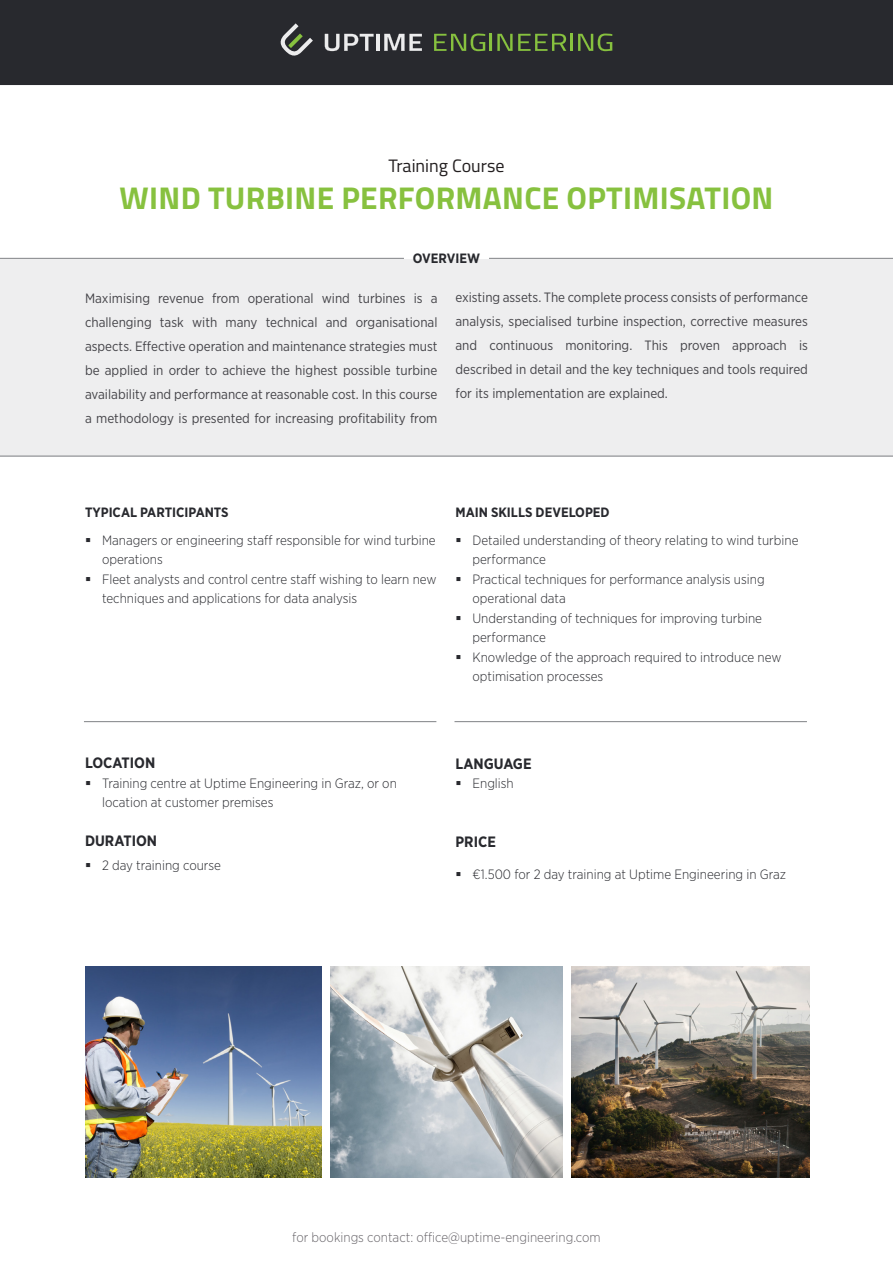
<style>
.page{position:relative;width:893px;height:1263px;background:#fff}
.page>*{position:absolute;margin:0;border:0;box-sizing:border-box;transform-origin:0 0}
.Überschrift_1{font:700 31.5px "Titillium";letter-spacing:.01em;color:#87c13f}
.Überschrift_1-2{font:18px "Titillium";color:#231f20}
.Fließtext{font:700 15px "Gotham Narrow";color:#28292e}
.Fließtext-2{font:13.5px/24px "Gotham Narrow";color:#454449;text-align:justify}
.t1{font:300 13.5px/19.5px "Gotham Narrow";color:#28292e}
.Fließtext-3{font:300 13.5px "Gotham Narrow";color:#676469}
.Fließtext-4{font:700 13.5px "Gotham Narrow";color:#28292e}
</style>
<div class="page">
<div style="left:0;top:0;width:893px;height:85px;background:#28292e"></div>
<svg style="left:276px;top:23px;width:37px;height:37px"></svg>
<svg style="left:325px;top:34px;width:49px;height:17px"></svg>
<hr style="left:376px;top:34px;width:4px;height:17px;background:#ececed">
<svg style="left:384px;top:34px;width:38px;height:17px"></svg>
<svg style="left:434px;top:34px;width:178px;height:17px;background:#495e33"></svg>
<div style="left:0;top:259px;width:893px;height:197px;background:#eeeeef"></div>
<hr style="left:0;top:258px;width:404px;height:1px;background:#808285">
<hr style="left:489px;top:258px;width:404px;height:1px;background:#808285">
<hr style="left:0;top:456px;width:893px;height:1px;background:#808285">
<img style="left:85px;top:966px;width:237px;height:212px">
<img style="left:571px;top:966px;width:238px;height:212px">
<img style="left:330px;top:966px;width:233px;height:212px">
<hr style="left:84px;top:721px;width:352px;height:1px;background:#808285">
<hr style="left:454px;top:721px;width:353px;height:1px;background:#808285">
<p class="Überschrift_1-2" style="left:388px;top:152px;width:117px">Training Course</p>
<p class="Überschrift_1" style="left:120px;top:174px;width:655px">WIND TURBINE PERFORMANCE OPTIMISATION</p>
<p class="Fließtext-4" style="left:413px;top:249px;width:69px">OVERVIEW</p>
<p class="Fließtext-2" style="left:85px;top:286px;width:354px">Maximising revenue from operational wind turbines is a challenging task with many technical and organisational aspects. Effective operation and maintenance strategies must be applied in order to achieve the highest possible turbine availability and performance at reasonable cost. In this course a methodology is presented for increasing profitability from</p>
<p class="Fließtext-2" style="left:455px;top:285px;width:354px">existing assets. The complete process consists of performance analysis, specialised turbine inspection, corrective measures and continuous monitoring. This proven approach is described in detail and the key techniques and tools required for its implementation are explained.</p>
<p class="Fließtext-4" style="left:85px;top:503px;width:145px">TYPICAL PARTICIPANTS</p>
<p class="t1" style="left:102px;top:530px;width:335px">Managers or engineering staff responsible for wind turbine operations</p>
<p class="t1" style="left:102px;top:569px;width:336px">Fleet analysts and control centre staff wishing to learn new techniques and applications for data analysis</p>
<p class="Fließtext-4" style="left:455px;top:503px;width:156px">MAIN SKILLS DEVELOPED</p>
<p class="t1" style="left:472px;top:530px;width:328px">Detailed understanding of theory relating to wind turbine performance</p>
<p class="t1" style="left:472px;top:569px;width:294px">Practical techniques for performance analysis using operational data</p>
<p class="t1" style="left:472px;top:608px;width:291px">Understanding of techniques for improving turbine performance</p>
<p class="t1" style="left:472px;top:647px;width:310px">Knowledge of the approach required to introduce new optimisation processes</p>
<p class="Fließtext" style="left:85px;top:753px;width:72px">LOCATION</p>
<p class="t1" style="left:102px;top:773px;width:296px">Training centre at Uptime Engineering in Graz, or on location at customer premises</p>
<p class="Fließtext" style="left:85px;top:831px;width:74px">DURATION</p>
<p class="t1" style="left:102px;top:855px;width:121px">2 day training course</p>
<p class="Fließtext" style="left:455px;top:754px;width:78px">LANGUAGE</p>
<p class="t1" style="left:472px;top:773px;width:43px">English</p>
<p class="Fließtext" style="left:455px;top:832px;width:42px">PRICE</p>
<p class="t1" style="left:472px;top:864px;width:315px">€1.500 for 2 day training at Uptime Engineering in Graz</p>
<p class="Fließtext-3" style="left:292px;top:1229px;width:310px">for bookings contact: office@uptime-engineering.com</p>
</div>
